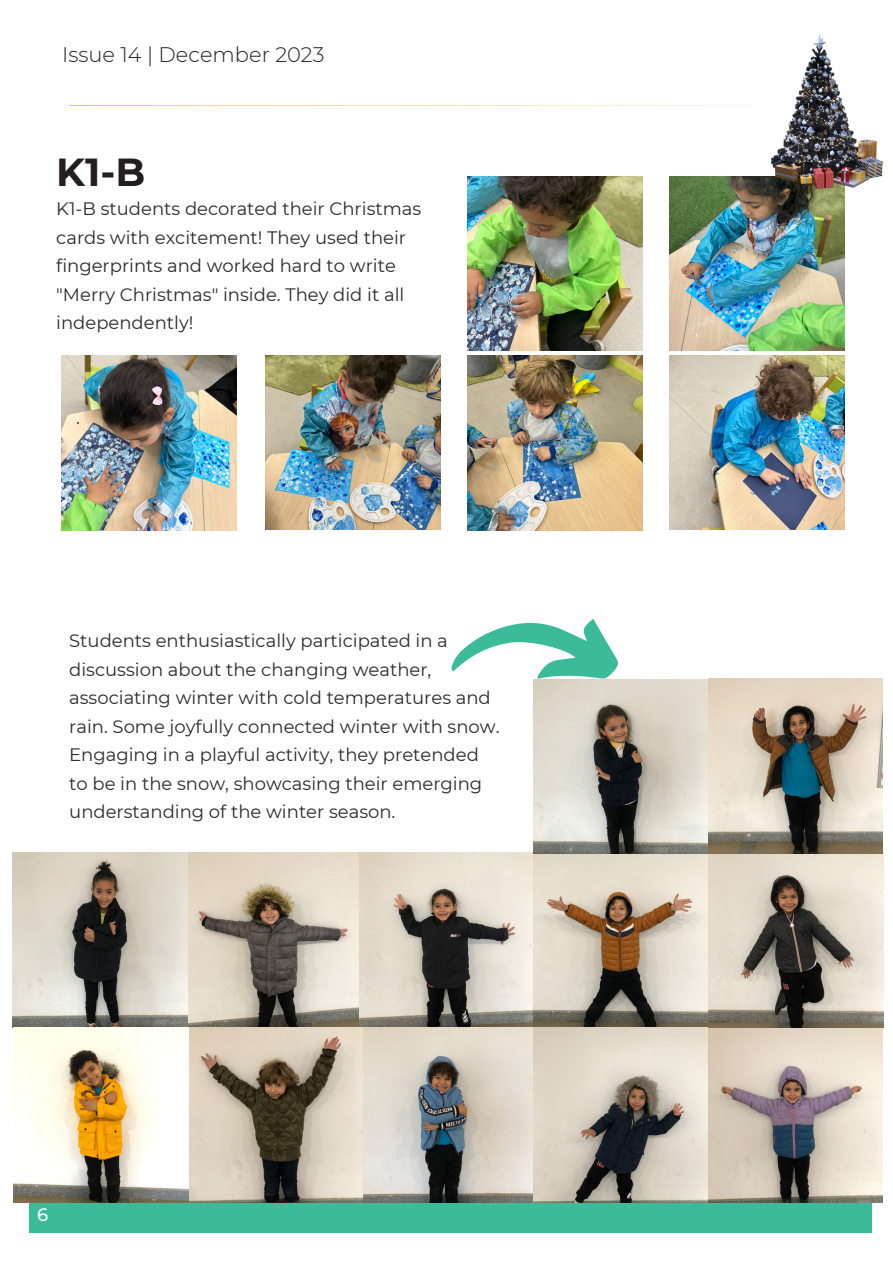
<style>
.page{position:relative;width:893px;height:1264px;background:#fff}
.page>*{position:absolute;margin:0;border:0;box-sizing:border-box;transform-origin:0 0}
.t1{font:700 39px "Montserrat";color:#231f20}
.t2{font:300 21px "Montserrat";color:#231f20}
.t3{font:18px/28.5px "Montserrat";color:#2b2b2b}
.t4{font:500 18px "Montserrat";color:#fff}
</style>
<div class="page">
<svg style="left:69px;top:105px;width:694px;height:1px"></svg>
<div style="left:29px;top:1202px;width:842px;height:31px;background:#3bbb97"></div>
<img style="left:467px;top:176px;width:175px;height:175px">
<img style="left:669px;top:176px;width:175px;height:174px">
<img style="left:184px;top:852px;width:699px;height:175px">
<img style="left:12px;top:853px;width:175px;height:174px">
<img style="left:358px;top:1027px;width:524px;height:175px">
<img style="left:13px;top:1027px;width:350px;height:174px">
<img style="left:467px;top:355px;width:175px;height:175px">
<img style="left:266px;top:355px;width:174px;height:174px">
<img style="left:62px;top:355px;width:175px;height:175px">
<img style="left:669px;top:355px;width:175px;height:174px">
<img style="left:770px;top:34px;width:112px;height:154px">
<img style="left:533px;top:679px;width:349px;height:174px">
<svg style="left:451px;top:619px;width:167px;height:59px"></svg>
<p class="t2" style="left:62px;top:41px;width:264px">Issue 14 | December 2023</p>
<p class="t1" style="left:56px;top:148px;width:91px">K1-B</p>
<p class="t3" style="left:56px;top:194px;width:366px">K1-B students decorated their Christmas cards with excitement! They used their fingerprints and worked hard to write "Merry Christmas" inside. They did it all independently!</p>
<p class="t3" style="left:69px;top:626px;width:432px">Students enthusiastically participated in a discussion about the changing weather, associating winter with cold temperatures and rain. Some joyfully connected winter with snow.<br>Engaging in a playful activity, they pretended to be in the snow, showcasing their emerging understanding of the winter season.</p>
<p class="t4" style="left:37px;top:1203px;width:13px">6</p>
</div>
